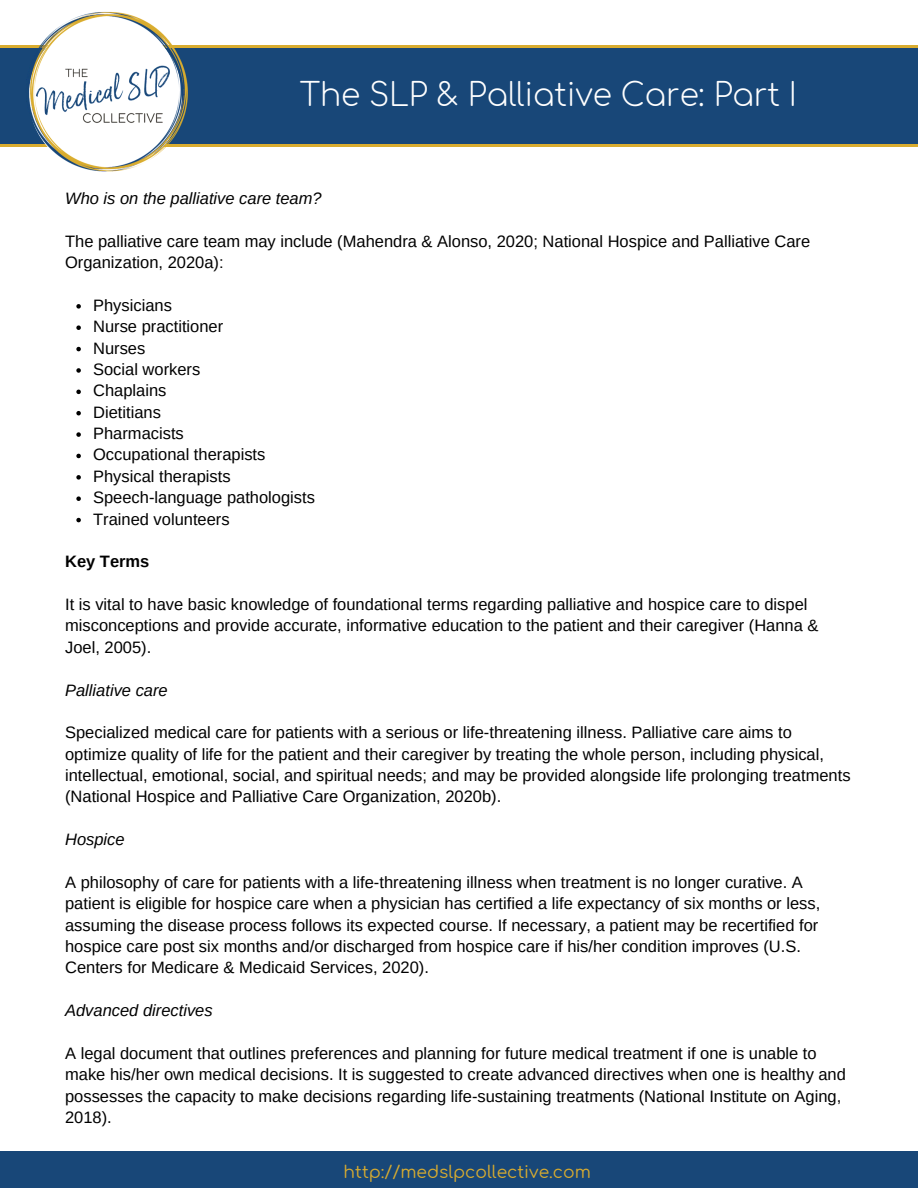
<style>
.page{position:relative;width:918px;height:1188px;background:#fff}
.page>*{position:absolute;margin:0;border:0;box-sizing:border-box;transform-origin:0 0}
.t1{font:300 31.5px "Comfortaa";letter-spacing:-.005em;color:#fff}
.t2{font:17.1px "Comfortaa";color:#d9ac2f}
.t3{font:16.5px/21.3px "Arimo";color:#000}
.t4{font:italic 16.5px "Arimo";color:#000}
.t5{font:700 16.5px "Arimo";color:#000}
</style>
<div class="page">
<svg style="left:0;top:45px;width:918px;height:102px;background:#bd9d39"></svg>
<div style="left:0;top:48px;width:918px;height:95px;background:#184778"></div>
<div style="left:0;top:1152px;width:918px;height:36px;background:#184778"></div>
<img style="left:13px;top:12px;width:186px;height:160px">
<svg style="left:76px;top:304px;width:5px;height:5px"></svg>
<svg style="left:76px;top:325px;width:5px;height:5px"></svg>
<svg style="left:76px;top:347px;width:5px;height:4px"></svg>
<svg style="left:76px;top:368px;width:5px;height:5px"></svg>
<svg style="left:76px;top:390px;width:5px;height:4px"></svg>
<svg style="left:76px;top:411px;width:5px;height:4px"></svg>
<svg style="left:76px;top:432px;width:5px;height:5px"></svg>
<svg style="left:76px;top:454px;width:5px;height:4px"></svg>
<svg style="left:76px;top:475px;width:5px;height:5px"></svg>
<svg style="left:76px;top:496px;width:5px;height:5px"></svg>
<svg style="left:76px;top:518px;width:5px;height:4px"></svg>
<h1 class="t1" style="left:300px;top:78px;width:499px">The SLP &amp; Palliative Care: Part I</h1>
<p class="t4" style="left:65px;top:189px;width:258px">Who is on the palliative care team?</p>
<p class="t3" style="left:65px;top:230px;width:747px">The palliative care team may include (Mahendra &amp; Alonso, 2020; National Hospice and Palliative Care<br>Organization, 2020a):</p>
<p class="t3" style="left:93px;top:294px;width:223px">Physicians<br>Nurse practitioner<br>Nurses<br>Social workers<br>Chaplains<br>Dietitians<br>Pharmacists<br>Occupational therapists<br>Physical therapists<br>Speech-language pathologists<br>Trained volunteers</p>
<p class="t5" style="left:65px;top:552px;width:86px">Key Terms</p>
<p class="t3" style="left:65px;top:594px;width:755px">It is vital to have basic knowledge of foundational terms regarding palliative and hospice care to dispel misconceptions and provide accurate, informative education to the patient and their caregiver (Hanna &amp;<br>Joel, 2005).</p>
<p class="t4" style="left:65px;top:681px;width:104px">Palliative care</p>
<p class="t3" style="left:65px;top:722px;width:787px">Specialized medical care for patients with a serious or life-threatening illness. Palliative care aims to optimize quality of life for the patient and their caregiver by treating the whole person, including physical, intellectual, emotional, social, and spiritual needs; and may be provided alongside life prolonging treatments (National Hospice and Palliative Care Organization, 2020b).</p>
<p class="t4" style="left:65px;top:830px;width:61px">Hospice</p>
<p class="t3" style="left:65px;top:872px;width:757px">A philosophy of care for patients with a life-threatening illness when treatment is no longer curative. A patient is eligible for hospice care when a physician has certified a life expectancy of six months or less, assuming the disease process follows its expected course. If necessary, a patient may be recertified for hospice care post six months and/or discharged from hospice care if his/her condition improves (U.S.<br>Centers for Medicare &amp; Medicaid Services, 2020).</p>
<p class="t4" style="left:65px;top:1001px;width:149px">Advanced directives</p>
<p class="t3" style="left:65px;top:1043px;width:782px">A legal document that outlines preferences and planning for future medical treatment if one is unable to make his/her own medical decisions. It is suggested to create advanced directives when one is healthy and possesses the capacity to make decisions regarding life-sustaining treatments (National Institute on Aging, 2018).</p>
<p class="t2" style="left:322px;top:1160px;width:249px">http://medslpcollective.com</p>
<p class="t2" style="left:344px;top:1163px;width:249px">http://medslpcollective.com</p>
</div>
